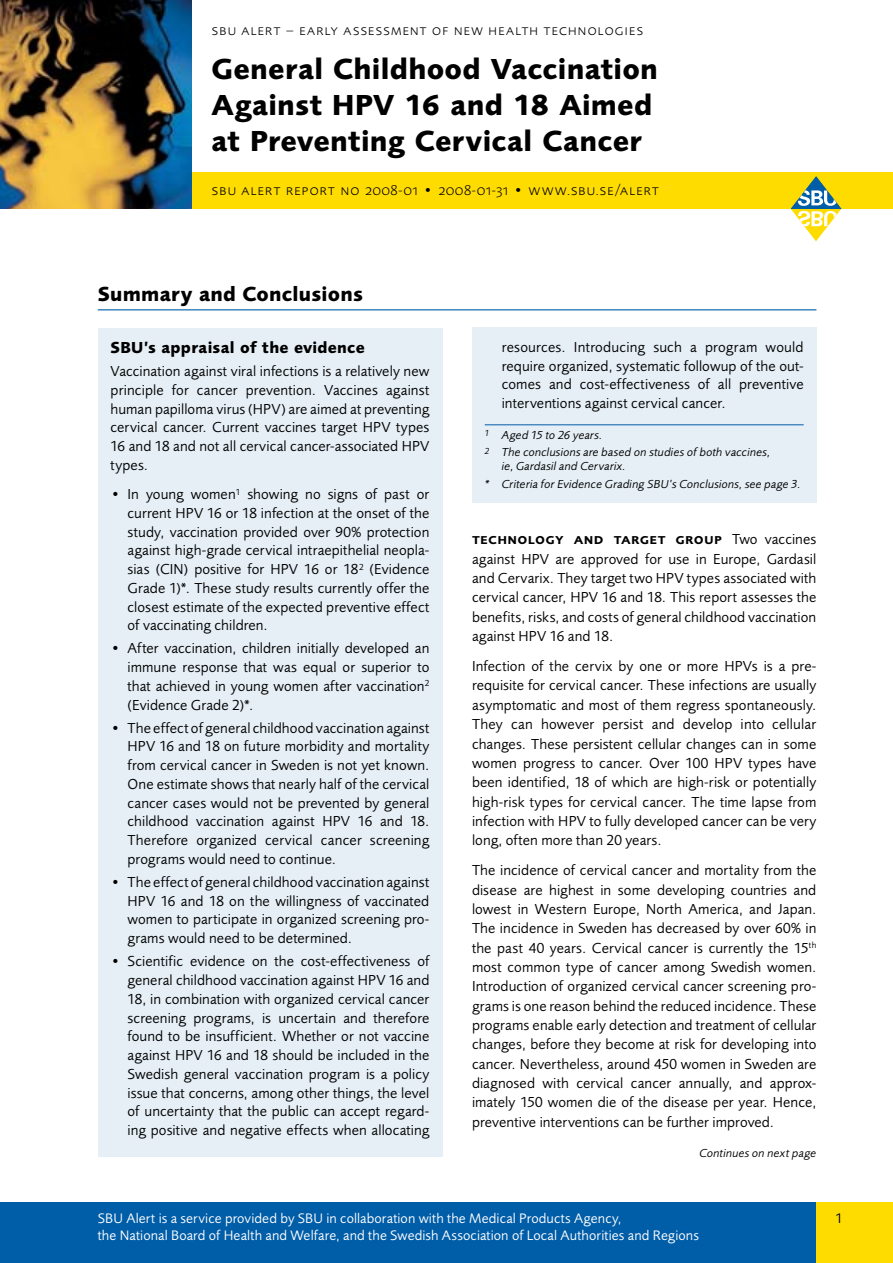
<style>
.page{position:relative;width:893px;height:1263px;background:#fff}
.page>*{position:absolute;margin:0;border:0;box-sizing:border-box;transform-origin:0 0}
.Z__Rubrik_1_a_sidan{font:700 30px/36px "Foundry Sans";letter-spacing:.01em;color:#000}
.Z__Rubrik_Sammanfatt{font:700 21px "Foundry Sans";letter-spacing:.01em;color:#000}
.Z__Rubrik__kunskapsl{font:700 16.5px "Foundry Sans";letter-spacing:.015em;color:#000}
.Brödtext{font:15px/19.4px "Foundry Sans";letter-spacing:.005em;color:#000;text-align:justify}
.Brödtext_indrag{font:15px/18.8px "Foundry Sans";letter-spacing:.005em;color:#000;text-align:justify}
.Z__Sidhuvud{font:300 15px "Foundry Sans Expert";letter-spacing:.055em;color:#000}
.Z__Sidfot{font:14.25px/17.1px "Foundry Sans";letter-spacing:.01em;color:#fff}
.Not{font:italic 12px/13.5px "Foundry Sans";letter-spacing:.015em;color:#000}
.Not_med_linje{font:italic 12px "Foundry Sans";letter-spacing:.015em;color:#000}
.s1{font-family:"Foundry Sans Expert Demi"}
</style>
<div class="page">
<div style="left:0;top:1202px;width:893px;height:61px;background:#005da8"></div>
<div style="left:816px;top:1202px;width:77px;height:61px;background:#ffdc00"></div>
<div style="left:0;top:173px;width:893px;height:36px;background:#ffdc00"></div>
<img style="left:0;top:0;width:191px;height:209px">
<svg style="left:791px;top:177px;width:50px;height:64px"></svg>
<hr style="left:98px;top:309px;width:718px;height:1px;background:#005da8">
<div style="left:98px;top:328px;width:344px;height:829px;background:#e6eff6"></div>
<div style="left:472px;top:328px;width:344px;height:175px;background:#e6eff6"></div>
<hr style="left:485px;top:425px;width:319px;height:1px;background:#005da8">
<p class="Z__Sidhuvud" style="left:212px;top:21px;width:433px">sbu alert – early assessment of new health technologies</p>
<p class="Z__Rubrik_1_a_sidan" style="left:212px;top:50px;width:448px">General Childhood Vaccination<br>Against HPV 16 and 18 Aimed at Preventing Cervical Cancer</p>
<p class="Z__Sidhuvud" style="left:212px;top:182px;width:449px">sbu alert report no 2008-01 • 2008-01-31 • www.sbu.se/alert</p>
<p class="Z__Rubrik_Sammanfatt" style="left:98px;top:281px;width:267px">Summary and Conclusions</p>
<p class="Z__Rubrik__kunskapsl" style="left:111px;top:338px;width:256px">SBU’s appraisal of the evidence</p>
<p class="Brödtext" style="left:111px;top:362px;width:320px;line-height:18.8px">Vaccination against viral infections is a relatively new principle for cancer prevention. Vaccines against human papilloma virus (HPV) are aimed at preventing cervical cancer. Current vaccines target HPV types 1 6 and 1 8 and not all cervical cancer-associated HPV types.</p>
<p class="Brödtext_indrag" style="left:128px;top:485px;width:303px;text-indent:-17px">• In young women<sup>1</sup> showing no signs of past or current HPV 1 6 or 1 8 infection at the onset of the study, vaccination provided over 90% protection against high-grade cervical intraepithelial neo- pla&shy;sias (CIN) positive for HPV 1 6 or 1 8<sup>2</sup> (Evidence Grade 1 )*. These study results currently offer the closest estimate of the expected preventive effect of vaccinating children.</p>
<p class="Brödtext_indrag" style="left:128px;top:639px;width:303px;text-indent:-17px">• After vaccination, children initially developed an immune response that was equal or superior to that achieved in young women after vaccination<sup>2 </sup>(Evidence Grade 2)*.</p>
<p class="Brödtext_indrag" style="left:128px;top:718px;width:303px;text-indent:-17px">• The effect of general childhood vaccination against HPV 1 6 and 1 8 on future morbidity and mortality from cervical cancer in Sweden is not yet known.<br>One estimate shows that nearly half of the cervical cancer cases would not be prevented by general childhood vaccination against HPV 1 6 and 1 8.<br>Therefore organized cervical cancer screening programs would need to continue.</p>
<p class="Brödtext_indrag" style="left:128px;top:872px;width:303px;text-indent:-17px">• The effect of general childhood vaccination against HPV 1 6 and 1 8 on the willingness of vaccinated women to participate in organized screening pro&shy;grams would need to be determined.</p>
<p class="Brödtext_indrag" style="left:128px;top:952px;width:303px;text-indent:-17px">• Scientific evidence on the cost-effectiveness of general childhood vaccination against HPV 1 6 and 1 8, in combination with organized cervical cancer screening programs, is uncertain and therefore found to be insufficient. Whether or not vaccine against HPV 1 6 and 1 8 should be included in the Swedish general vaccination program is a policy issue that concerns, among other things, the level of uncertainty that the public can accept re-gard&shy;ing positive and negative effects when allocating</p>
<p class="Brödtext_indrag" style="left:502px;top:337px;width:303px">resources. Introducing such a program would require organized, systematic followup of the out&shy;comes and cost-effectiveness of all preventive interventions against cervical cancer.</p>
<p class="Not_med_linje" style="left:485px;top:428px;width:119px"><sup>1</sup> Aged 15 to 26 years.</p>
<p class="Not" style="left:502px;top:446px;width:270px;text-indent:-17px"><sup>2</sup> The conclusions are based on studies of both vaccines, ie, Gardasil and Cervarix.</p>
<p class="Not" style="left:485px;top:477px;width:318px">* Criteria for Evidence Grading SBU’s Conclusions, see page 3.</p>
<p class="Brödtext" style="left:472px;top:530px;width:346px"><span class="s1">technology and target group</span> Two vaccines against HPV are approved for use in Europe, Gardasil and Cervarix. They target two HPV types associated with</p>
<p class="Brödtext" style="left:472px;top:588px;width:346px">cervical cancer, HPV 1 6 and 1 8. This report assesses the benefits, risks, and costs of general childhood vaccination against HPV 1 6 and 1 8.</p>
<p class="Brödtext" style="left:472px;top:656px;width:346px">Infection of the cervix by one or more HPVs is a pre&shy;requis-ite for cervical cancer. These infections are usually asymptomatic and most of them regress spontaneously.<br>They can however persist and develop into cellular changes. These persistent cellular changes can in some women progress to cancer. Over 1 00 HPV types have been identified, 1 8 of which are high-risk or potentially high-risk types for cervical cancer. The time lapse from infection with HPV to fully developed cancer can be very long, often more than 20 years.</p>
<p class="Brödtext" style="left:472px;top:860px;width:346px">The incidence of cervical cancer and mortality from the disease are highest in some developing countries and lowest in Western Europe, North America, and Japan.<br>The incidence in Sweden has decreased by over 60% in the past 40 years. Cervical cancer is currently the 1 5<sup>th </sup>most common type of cancer among Swedish women.<br>Introduction of organized cervical cancer screening pro&shy;grams is one reason behind the reduced incidence. These programs enable early detection and treatment of cellular changes, before they become at risk for developing into cancer. Nevertheless, around 450 women in Sweden are diagnosed with cervical cancer annually, and approx&shy;imately 1 50 women die of the disease per year. Hence, preventive interventions can be further improved.</p>
<p class="Not" style="left:699px;top:1146px;width:119px">Continues on next page</p>
<p class="Z__Sidfot" style="left:98px;top:1210px;width:603px">SBU Alert is a service provided by SBU in collaboration with the Medical Products Agency,<br>the National Board of Health and Welfare, and the Swedish Association of Local Authorities and Regions</p>
</div>
